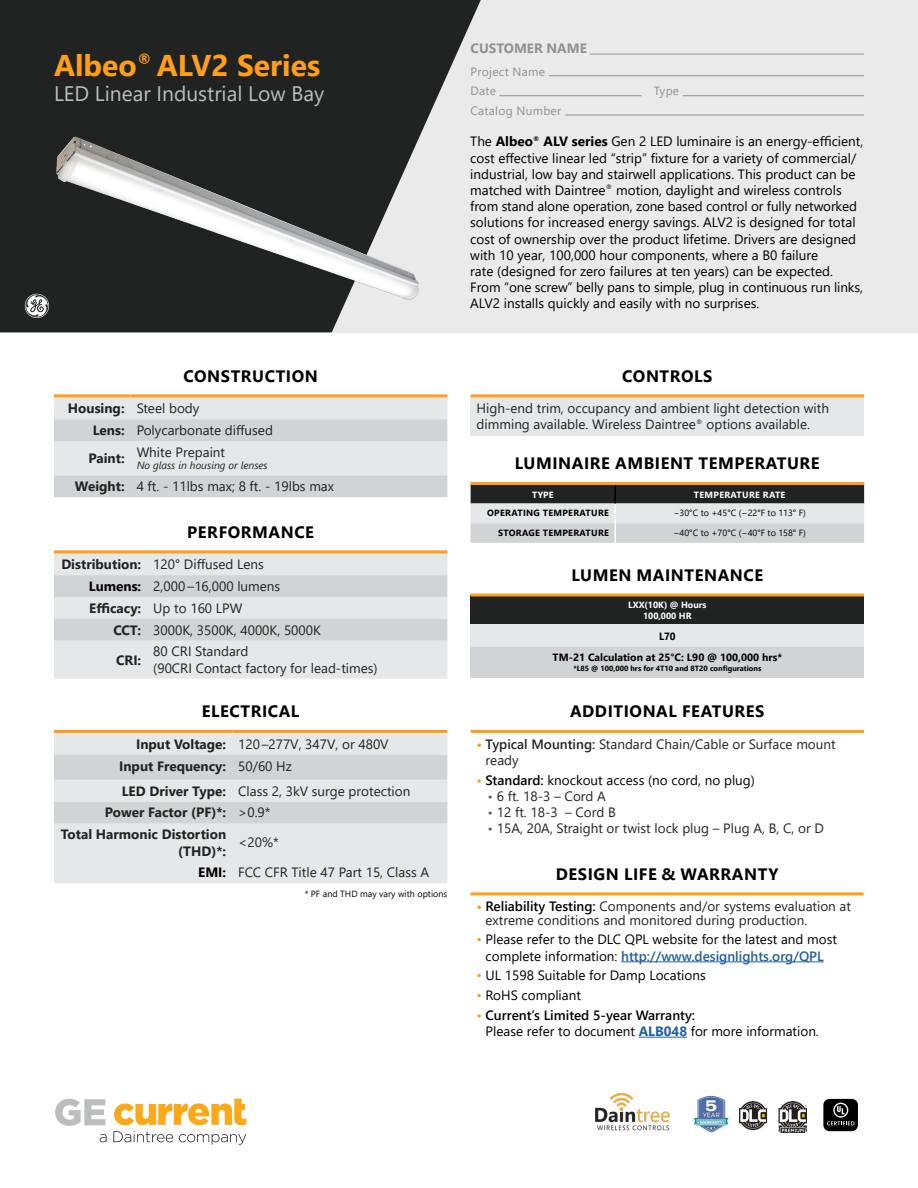
<style>
.page{position:relative;width:918px;height:1188px;background:#fff}
.page>*{position:absolute;margin:0;border:0;box-sizing:border-box;transform-origin:0 0}
.t1{font:700 30px "Segoe UI";color:#ff9f19}
.t2{font:21px "Segoe UI";color:#bbbdbf}
.t3{font:700 16.5px "Segoe UI";letter-spacing:.035em;color:#000}
.t4{font:13.5px/16.2px "Segoe UI";color:#000}
.t5{font:13.5px/21.9px "Segoe UI";color:#212322}
.t6{font:700 13.5px/21.9px "Segoe UI";color:#212322}
.t7{font:700 13.5px "Segoe UI";color:#909191}
.t8{font:12px/19.5px "Segoe UI";letter-spacing:.02em;color:#909191}
.t9{font:700 10.5px/21.5px "Segoe UI";color:#000;text-align:center;scale:.95 1}
.t10{font:italic 10.5px "Segoe UI";color:#212322}
.t11{font:9px "Segoe UI";color:#000}
.t12{font:700 9px "Segoe UI";letter-spacing:.035em;color:#000}
.t13{font:700 9px/10.5px "Segoe UI";color:#fff;text-align:center}
.t14{font:700 9px "Segoe UI";letter-spacing:.035em;color:#fff}
.t15{font:700 7.5px "Segoe UI";color:#000}
.s1{font-weight:700}
.s2{font-weight:700;color:#000}
.s3{font-weight:400}
.s4{font-weight:700;color:#ff9f19}
.s5{font-weight:600}
.s6{font-weight:600;color:#ff9f19}
.s7{font-size:12px;color:#53565a}
.s8{font-weight:600;color:#000}
.s9{color:#ff9f19}
.s10{font-weight:600;color:#215e9e}
.s11{font-weight:700;color:#215e9e}
</style>
<div class="page">
<div style="left:0;top:0;width:918px;height:332px;background:#e9eae9"></div>
<svg style="left:0;top:0;width:481px;height:332px;fill:#212322"></svg>
<svg style="left:25px;top:294px;width:24px;height:24px"></svg>
<svg style="left:100px;top:1134px;width:7px;height:8px"></svg>
<svg style="left:113px;top:1131px;width:60px;height:11px"></svg>
<svg style="left:179px;top:1134px;width:67px;height:11px"></svg>
<svg style="left:55px;top:1099px;width:50px;height:27px"></svg>
<svg style="left:114px;top:1099px;width:132px;height:26px"></svg>
<hr style="left:549px;top:75px;width:315px;height:1px;background:#909191">
<hr style="left:499px;top:95px;width:142px;height:1px;background:#909191">
<hr style="left:683px;top:95px;width:181px;height:1px;background:#909191">
<hr style="left:566px;top:115px;width:298px;height:1px;background:#909191">
<hr style="left:590px;top:54px;width:274px;height:1px;background:#909191">
<img style="left:693px;top:1096px;width:36px;height:36px">
<img style="left:53px;top:135px;width:369px;height:166px">
<img style="left:739px;top:1102px;width:29px;height:29px">
<div style="left:823px;top:1099px;width:35px;height:32px;background:#000;border-radius:6px"></div>
<svg style="left:827px;top:1103px;width:28px;height:22px"></svg>
<img style="left:595px;top:1094px;width:74px;height:37px">
<img style="left:778px;top:1102px;width:28px;height:30px">
<svg style="left:54px;top:397px;width:393px;height:100px;background:#dddede"></svg>
<hr style="left:54px;top:394px;width:77px;height:3px;background:#ff9f19">
<hr style="left:131px;top:394px;width:316px;height:3px;background:#ff9f19">
<div style="left:54px;top:553px;width:393px;height:126px;background:#e6e7e8"></div>
<svg style="left:54px;top:575px;width:393px;height:66px;background:#d8d9da"></svg>
<hr style="left:54px;top:550px;width:93px;height:3px;background:#ff9f19">
<hr style="left:147px;top:550px;width:300px;height:3px;background:#ff9f19">
<div style="left:54px;top:733px;width:393px;height:150px;background:#e6e7e8"></div>
<svg style="left:54px;top:755px;width:393px;height:68px;background:#d7d9da"></svg>
<hr style="left:54px;top:730px;width:178px;height:3px;background:#ff9f19">
<hr style="left:232px;top:730px;width:215px;height:3px;background:#ff9f19">
<div style="left:471px;top:396px;width:393px;height:39px;background:#e6e7e8"></div>
<hr style="left:471px;top:394px;width:393px;height:3px;background:#ff9f19">
<hr style="left:471px;top:892px;width:393px;height:3px;background:#ff9f19">
<hr style="left:621px;top:961px;width:203px;height:1px;background:#215e9e">
<hr style="left:639px;top:1037px;width:48px;height:1px;background:#215e9e">
<hr style="left:471px;top:730px;width:393px;height:3px;background:#ff9f19">
<svg style="left:471px;top:485px;width:393px;height:58px;background:#a1a2a3"></svg>
<hr style="left:471px;top:482px;width:144px;height:3px;background:#ff9f19">
<hr style="left:615px;top:482px;width:249px;height:3px;background:#ff9f19">
<div style="left:471px;top:595px;width:393px;height:29px;background:#212322"></div>
<div style="left:471px;top:624px;width:393px;height:23px;background:#e6e7e8"></div>
<div style="left:471px;top:647px;width:393px;height:30px;background:#d1d3d4"></div>
<hr style="left:471px;top:594px;width:393px;height:3px;background:#ff9f19">
<h1 class="t1" style="left:54px;top:37px;width:268px">Albeo<sup>®</sup> ALV2 Series</h1>
<h2 class="t2" style="left:54px;top:74px;width:272px">LED Linear Industrial Low Bay</h2>
<p class="t3" style="left:184px;top:360px;width:136px">CONSTRUCTION</p>
<p class="t5" style="left:93px;top:396px;width:182px;text-indent:-25px"><span class="s1">Housing:</span> Steel body<br><span class="s1">Lens:</span> Polycarbonate diffused</p>
<p class="t6" style="left:89px;top:446px;width:38px">Paint:</p>
<p class="t5" style="left:137px;top:440px;width:90px">White Prepaint</p>
<p class="t10" style="left:137px;top:456px;width:133px">No glass in housing or lenses</p>
<p class="t5" style="left:75px;top:474px;width:261px"><span class="s1">Weight:</span> 4 ft. - 11lbs max; 8 ft. - 19lbs max</p>
<p class="t3" style="left:187px;top:516px;width:128px">PERFORMANCE</p>
<p class="t5" style="left:89px;top:552px;width:193px;text-indent:-27px"><span class="s1">Distribution:</span> 120° Diffused Lens<br><span class="s2">Lumens:</span> 2,000 –16,000 lumens<br><span class="s1">Efficacy:</span> Up to 160 LPW</p>
<p class="t5" style="left:113px;top:618px;width:209px"><span class="s1">CCT:</span> 3000K, 3500K, 4000K, 5000K</p>
<p class="t6" style="left:116px;top:648px;width:27px">CRI:</p>
<p class="t5" style="left:153px;top:642px;width:226px;line-height:16.2px">80 CRI Standard<br>(90CRI Contact factory for lead-times)</p>
<p class="t3" style="left:202px;top:696px;width:99px">ELECTRICAL</p>
<p class="t6" style="left:119px;top:732px;width:271px;text-indent:17px">Input Voltage: <span class="s3">120 –277V, 347V, or 480V<br></span>Input Frequency: <span class="s3">50/60 Hz</span></p>
<p class="t5" style="left:122px;top:779px;width:290px"><span class="s1">LED Driver Type:</span> Class 2, 3kV surge protection</p>
<p class="t6" style="left:105px;top:801px;width:167px">Power Factor (PF)*: <span class="s3">&gt;0.9*</span></p>
<p class="t6" style="left:61px;top:823px;width:167px">Total Harmonic Distortion</p>
<p class="t6" style="left:178px;top:839px;width:49px">(THD)*:</p>
<p class="t5" style="left:238px;top:830px;width:42px">&lt;20%*</p>
<p class="t5" style="left:198px;top:860px;width:233px"><span class="s2">EMI:</span> FCC CFR Title 47 Part 15, Class A</p>
<p class="t11" style="left:305px;top:885px;width:144px">* PF and THD may vary with options</p>
<p class="t7" style="left:471px;top:36px;width:118px">CUSTOMER NAME</p>
<p class="t8" style="left:471px;top:61px;width:76px">Project Name<br>Date</p>
<p class="t8" style="left:471px;top:100px;width:92px">Catalog Number</p>
<p class="t8" style="left:654px;top:80px;width:27px">Type</p>
<p class="t4" style="left:470px;top:132px;width:395px">The <span class="s1">Albeo</span><sup>®</sup> <span class="s1">ALV series</span> Gen 2 LED luminaire is an energy-efficient, cost effective linear led “strip” fixture for a variety of commercial/ industrial, low bay and stairwell applications. This product can be matched with Daintree<sup>®</sup> motion, daylight and wireless controls from stand alone operation, zone based control or fully networked solutions for increased energy savings. ALV2 is designed for total cost of ownership over the product lifetime. Drivers are designed with 10 year, 100,000 hour components, where a B0 failure<br>rate (designed for zero failures at ten years) can be expected.<br>From “one screw” belly pans to simple, plug in continuous run links, ALV2 installs quickly and easily with no surprises.</p>
<p class="t3" style="left:622px;top:360px;width:92px">CONTROLS</p>
<p class="t5" style="left:477px;top:399px;width:354px;line-height:16.2px">High-end trim, occupancy and ambient light detection with dimming available. Wireless Daintree<sup>®</sup> options available.</p>
<p class="t3" style="left:515px;top:448px;width:306px">LUMINAIRE AMBIENT TEMPERATURE</p>
<p class="t13" style="left:532px;top:488px;width:23px">TYPE</p>
<p class="t14" style="left:694px;top:486px;width:93px">TEMPERATURE RATE</p>
<p class="t12" style="left:487px;top:504px;width:123px">OPERATING TEMPERATURE</p>
<p class="t11" style="left:673px;top:504px;width:134px">−30°C to +45°C (−22°F to 113° F)</p>
<p class="t12" style="left:498px;top:524px;width:112px">STORAGE TEMPERATURE</p>
<p class="t11" style="left:673px;top:524px;width:134px">−40°C to +70°C (−40°F to 158° F)</p>
<p class="t3" style="left:572px;top:559px;width:193px">LUMEN MAINTENANCE</p>
<p class="t13" style="left:628px;top:599px;width:80px">LXX(10K) @ Hours<br>100,000 HR</p>
<p class="t9" style="left:553px;top:624px;width:243px">L70<br>TM-21 Calculation at 25°C: L90 @ 100,000 hrs*</p>
<p class="t15" style="left:573px;top:662px;width:190px">*L85 @ 100,000 hrs for 4T10 and 8T20 configurations</p>
<p class="t3" style="left:570px;top:696px;width:196px">ADDITIONAL FEATURES</p>
<p class="t5" style="left:486px;top:735px;width:352px;line-height:16.2px;text-indent:-9px"><span class="s4">•</span> <span class="s5">Typical Mounting:</span> Standard Chain/Cable or Surface mount ready</p>
<p class="t4" style="left:477px;top:771px;width:280px"><span class="s6">•</span> <span class="s5">Standard:</span> knockout access (no cord, no plug)</p>
<p class="t5" style="left:488px;top:784px;width:120px"><span class="s7">•</span> 6 ft. 18-3 – Cord A</p>
<p class="t5" style="left:488px;top:800px;width:130px"><span class="s7">•</span> 12 ft. 18-3 – Cord B</p>
<p class="t5" style="left:488px;top:816px;width:338px"><span class="s7">•</span> 15A, 20A, Straight or twist lock plug – Plug A, B, C, or D</p>
<p class="t3" style="left:556px;top:858px;width:224px">DESIGN LIFE &amp; WARRANTY</p>
<p class="t5" style="left:486px;top:899px;width:367px;line-height:13.5px;text-indent:-9px"><span class="s4">•</span> <span class="s8">Reliability Testing:</span> Components and/or systems evaluation at extreme conditions and monitored during production.</p>
<p class="t4" style="left:477px;top:930px;width:362px;text-align:center"><span class="s9">•</span> Please refer to the DLC QPL website for the latest and most complete information: <span class="s10">http://www.designlights.org/QPL</span></p>
<p class="t4" style="left:477px;top:966px;width:231px"><span class="s9">•</span> UL 1598 Suitable for Damp Locations</p>
<p class="t4" style="left:477px;top:986px;width:106px"><span class="s9">•</span> RoHS compliant</p>
<p class="t4" style="left:486px;top:1006px;width:335px;text-indent:-9px"><span class="s6">•</span> <span class="s5">Current’s Limited 5-year Warranty:<br></span>Please refer to document <span class="s11">ALB048</span> for more information.</p>
</div>
